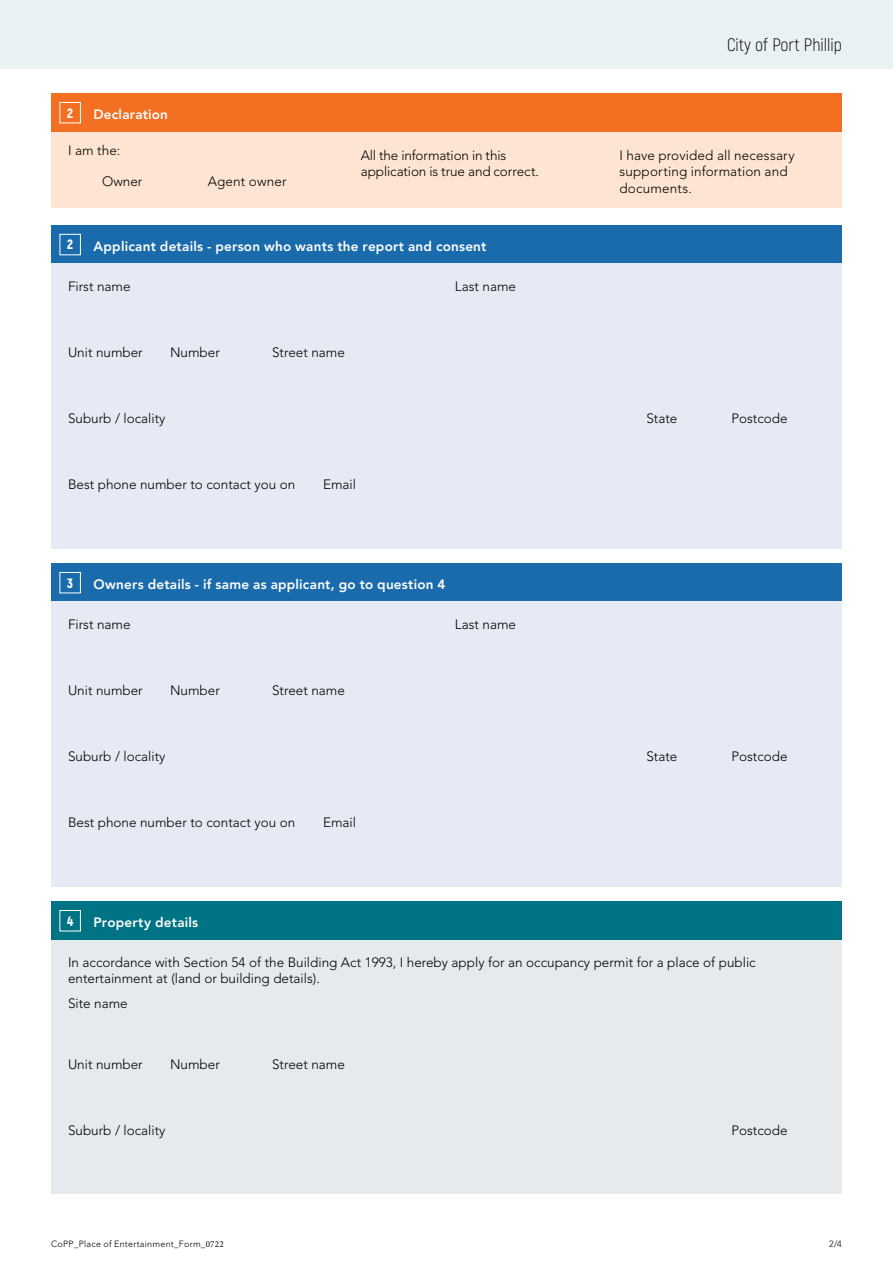
<style>
.page{position:relative;width:893px;height:1263px;background:#fff}
.page>*{position:absolute;margin:0;border:0;box-sizing:border-box;transform-origin:0 0}
.t1{font:300 18px "Akrobat";color:#000}
.t2{font:300 13.5px/16.2px "Avenir LT Std";color:#000}
.t3{font:800 13.5px "Avenir LT Std";letter-spacing:.015em;color:#fff}
.t4{font:900 13.5px "Akrobat";color:#fff}
.t5{font:300 9px "Avenir LT Std";letter-spacing:.03em;color:#000}
.s1{font-family:"Minion Pro";font-weight:400}
</style>
<div class="page">
<div style="left:0;top:0;width:893px;height:68px;background:#e9f1f3"></div>
<div style="left:51px;top:94px;width:791px;height:38px;background:#f36f21"></div>
<div style="left:51px;top:132px;width:791px;height:77px;background:#fee5d3"></div>
<hr style="left:51px;top:208px;width:791px;height:3px;background:#fff">
<div style="left:60px;top:102px;width:21px;height:21px;border:1px solid #fff"></div>
<div style="left:51px;top:225px;width:791px;height:39px;background:#1a6bac"></div>
<div style="left:51px;top:264px;width:791px;height:285px;background:#e6eaf4"></div>
<div style="left:60px;top:234px;width:21px;height:21px;border:1px solid #fff"></div>
<div style="left:51px;top:563px;width:791px;height:39px;background:#1a6bac"></div>
<div style="left:51px;top:602px;width:791px;height:285px;background:#e6eaf4"></div>
<div style="left:60px;top:572px;width:21px;height:21px;border:1px solid #fff"></div>
<div style="left:51px;top:902px;width:791px;height:38px;background:#007484"></div>
<div style="left:51px;top:940px;width:791px;height:253px;background:#e6eaed"></div>
<div style="left:60px;top:910px;width:21px;height:21px;border:1px solid #fff"></div>
<p class="t4" style="left:67px;top:104px;width:7px">2</p>
<p class="t3" style="left:94px;top:106px;width:76px">Declaration</p>
<p class="t2" style="left:68px;top:142px;width:54px">I am the:</p>
<p class="t2" style="left:102px;top:173px;width:42px">Owner</p>
<p class="t2" style="left:208px;top:173px;width:80px">Agent owner</p>
<h1 class="t1" style="left:727px;top:34px;width:116px">City of Port Phillip</h1>
<p class="t2" style="left:361px;top:148px;width:180px">All the information in this application is true and correct.</p>
<p class="t2" style="left:619px;top:148px;width:177px">I have provided all necessary supporting information and documents.</p>
<p class="t4" style="left:67px;top:236px;width:7px">2</p>
<p class="t3" style="left:94px;top:238px;width:394px">Applicant details - person who wants the report and consent</p>
<p class="t2" style="left:68px;top:278px;width:64px">First name</p>
<p class="t2" style="left:455px;top:278px;width:63px">Last name</p>
<p class="t2" style="left:68px;top:344px;width:76px">Unit number</p>
<p class="t2" style="left:170px;top:344px;width:51px">Number</p>
<p class="t2" style="left:272px;top:344px;width:74px">Street name</p>
<p class="t2" style="left:68px;top:410px;width:99px">Suburb / locality</p>
<p class="t2" style="left:646px;top:410px;width:33px">State</p>
<p class="t2" style="left:731px;top:410px;width:58px">Postcode</p>
<p class="t2" style="left:68px;top:476px;width:229px">Best phone number to contact you on</p>
<p class="t2" style="left:323px;top:476px;width:34px">Email</p>
<p class="t4" style="left:67px;top:574px;width:7px">3</p>
<p class="t3" style="left:94px;top:576px;width:353px">Owners details - if same as applicant, go to question 4</p>
<p class="t2" style="left:68px;top:616px;width:64px">First name</p>
<p class="t2" style="left:455px;top:616px;width:63px">Last name</p>
<p class="t2" style="left:68px;top:682px;width:76px">Unit number</p>
<p class="t2" style="left:170px;top:682px;width:51px">Number</p>
<p class="t2" style="left:272px;top:682px;width:74px">Street name</p>
<p class="t2" style="left:68px;top:748px;width:99px">Suburb / locality</p>
<p class="t2" style="left:646px;top:748px;width:33px">State</p>
<p class="t2" style="left:731px;top:748px;width:58px">Postcode</p>
<p class="t2" style="left:68px;top:814px;width:229px">Best phone number to contact you on</p>
<p class="t2" style="left:323px;top:814px;width:34px">Email</p>
<p class="t4" style="left:67px;top:912px;width:8px">4</p>
<p class="t3" style="left:94px;top:914px;width:106px">Property details</p>
<p class="t2" style="left:68px;top:954px;width:689px">In accordance with Section 54 of the Building Act 1993, I hereby apply for an occupancy permit for a place of public entertainment at (land or building details).</p>
<p class="t2" style="left:68px;top:995px;width:61px">Site name</p>
<p class="t2" style="left:68px;top:1057px;width:76px">Unit number</p>
<p class="t2" style="left:170px;top:1057px;width:51px">Number</p>
<p class="t2" style="left:272px;top:1057px;width:74px">Street name</p>
<p class="t2" style="left:68px;top:1123px;width:99px">Suburb / locality</p>
<p class="t2" style="left:731px;top:1123px;width:58px">Postcode</p>
<p class="t5" style="left:51px;top:1239px;width:174px">CoPP_Place of Entertainment_Form_<span class="s1">0722</span></p>
<p class="t5" style="left:829px;top:1239px;width:14px">2/4</p>
</div>
